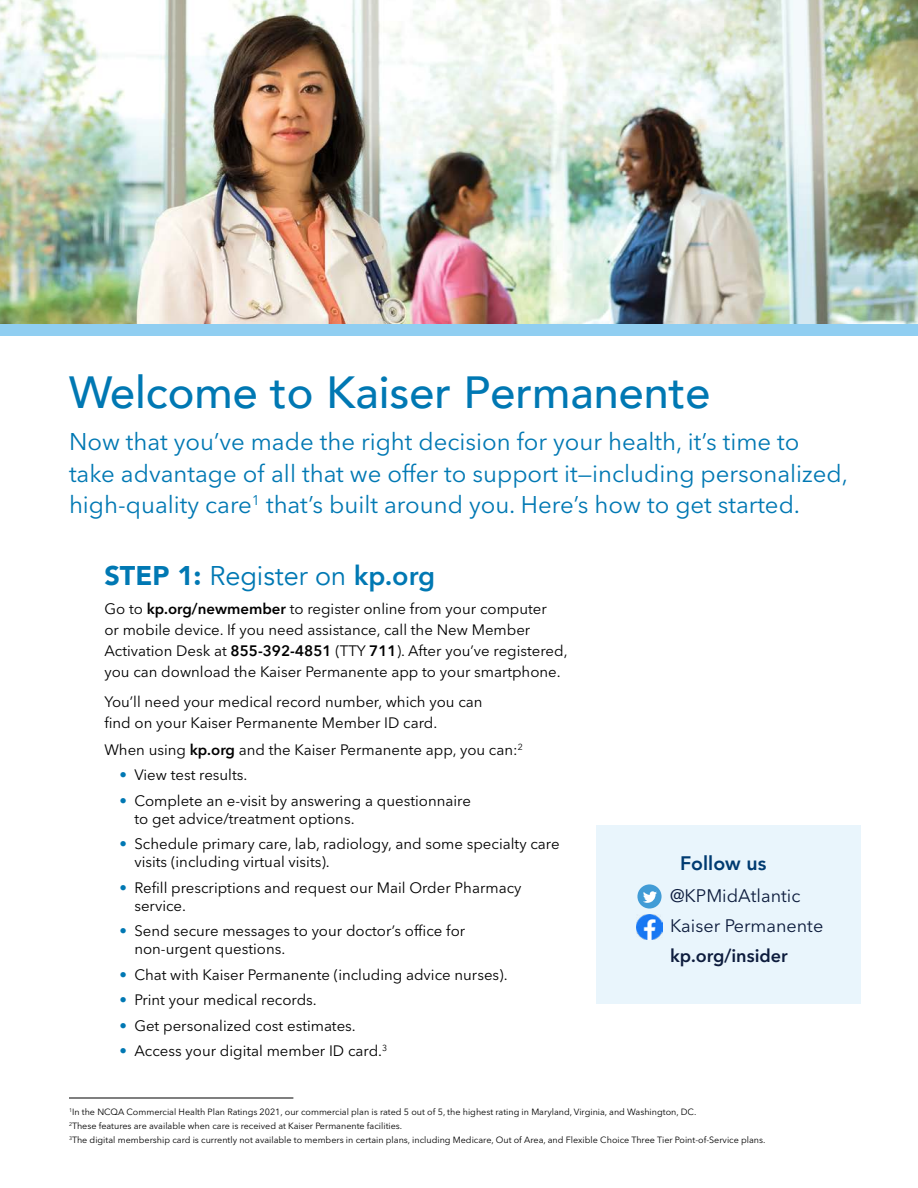
<style>
.page{position:relative;width:918px;height:1188px;background:#fff}
.page>*{position:absolute;margin:0;border:0;box-sizing:border-box;transform-origin:0 0}
.t1{font:500 45px "Avenir";color:#0078b3}
.t2{font:27px "Avenir";color:#0078b3}
.t3{font:24px/31.5px "Avenir Next LT Pro";color:#0078b3}
.t4{font:800 19.5px "Avenir";color:#003b71}
.t5{font:18px/30px "Avenir Next LT Pro";color:#0d1c3d}
.t6{font:600 18px "Avenir Next LT Pro";color:#0d1c3d}
.t7{font:15px/21px "Avenir Next LT Pro";color:#000}
.t8{font:9px/13.8px "Avenir Next LT Pro";color:#000}
.s1{font-weight:900}
.s2{font-family:"Avenir Next LT Pro";font-weight:600}
.s3{font-weight:600}
.s4{color:#0078b3}
</style>
<div class="page">
<img style="left:0;top:0;width:918px;height:324px">
<div style="left:0;top:324px;width:918px;height:12px;background:#90cef1"></div>
<hr style="left:69px;top:1098px;width:224px;height:1px;background:#000">
<div style="left:596px;top:825px;width:265px;height:179px;background:#e9f5fc"></div>
<div style="left:637px;top:884px;width:25px;height:25px;background:#429cd6;border-radius:50%"></div>
<svg style="left:643px;top:891px;width:14px;height:12px"></svg>
<img style="left:637px;top:915px;width:25px;height:25px">
<h1 class="t1" style="left:69px;top:353px;width:643px">Welcome to Kaiser Permanente</h1>
<p class="t3" style="left:69px;top:426px;width:781px">Now that you’ve made the right decision for your health, it’s time to take advantage of all that we offer to support it—including personalized, high-quality care<sup>1</sup> that’s built around you. Here’s how to get started.</p>
<h2 class="t2" style="left:104px;top:560px;width:332px"><span class="s1">STEP 1:</span> Register on <span class="s2">kp.org</span></h2>
<p class="t7" style="left:104px;top:598px;width:465px">Go to <span class="s3">kp.org/newmember</span> to register online from your computer<br>or mobile device. If you need assistance, call the New Member Activation Desk at <span class="s3">855-392-4851</span> (TTY <span class="s3">711</span>). After you’ve registered, you can download the Kaiser Permanente app to your smartphone.</p>
<p class="t7" style="left:104px;top:691px;width:380px">You’ll need your medical record number, which you can find on your Kaiser Permanente Member ID card.</p>
<p class="t7" style="left:104px;top:739px;width:420px">When using <span class="s3">kp.org</span> and the Kaiser Permanente app, you can:<sup>2</sup></p>
<p class="t7" style="left:119px;top:764px;width:130px"><span class="s4">•</span> View test results.</p>
<p class="t7" style="left:134px;top:791px;width:338px;line-height:18px;text-indent:-15px"><span class="s4">•</span> Complete an e-visit by answering a questionnaire to get advice/treatment options.</p>
<p class="t7" style="left:134px;top:835px;width:427px;line-height:18px;text-indent:-15px"><span class="s4">•</span> Schedule primary care, lab, radiology, and some specialty care visits (including virtual visits).</p>
<p class="t7" style="left:134px;top:878px;width:389px;line-height:18px;text-indent:-15px"><span class="s4">•</span> Refill prescriptions and request our Mail Order Pharmacy service.</p>
<p class="t7" style="left:134px;top:922px;width:332px;line-height:18px;text-indent:-15px"><span class="s4">•</span> Send secure messages to your doctor’s office for non-urgent questions.</p>
<p class="t7" style="left:119px;top:964px;width:390px"><span class="s4">•</span> Chat with Kaiser Permanente (including advice nurses).</p>
<p class="t7" style="left:119px;top:989px;width:199px"><span class="s4">•</span> Print your medical records.</p>
<p class="t7" style="left:119px;top:1015px;width:238px"><span class="s4">•</span> Get personalized cost estimates.</p>
<p class="t7" style="left:119px;top:1040px;width:269px"><span class="s4">•</span> Access your digital member ID card.<sup>3</sup></p>
<p class="t4" style="left:680px;top:848px;width:88px">Follow us</p>
<p class="t5" style="left:670px;top:881px;width:155px">@KPMidAtlantic<br>Kaiser Permanente</p>
<p class="t6" style="left:670px;top:945px;width:119px">kp.org/insider</p>
<p class="t8" style="left:69px;top:1105px;width:698px"><sup>1</sup>In the NCQA Commercial Health Plan Ratings 2021, our commercial plan is rated 5 out of 5, the highest rating in Maryland, Virginia, and Washington, DC.<br><sup>2</sup>These features are available when care is received at Kaiser Permanente facilities.<br><sup>3</sup>The digital membership card is currently not available to members in certain plans, including Medicare, Out of Area, and Flexible Choice Three Tier Point-of-Service plans.</p>
</div>
